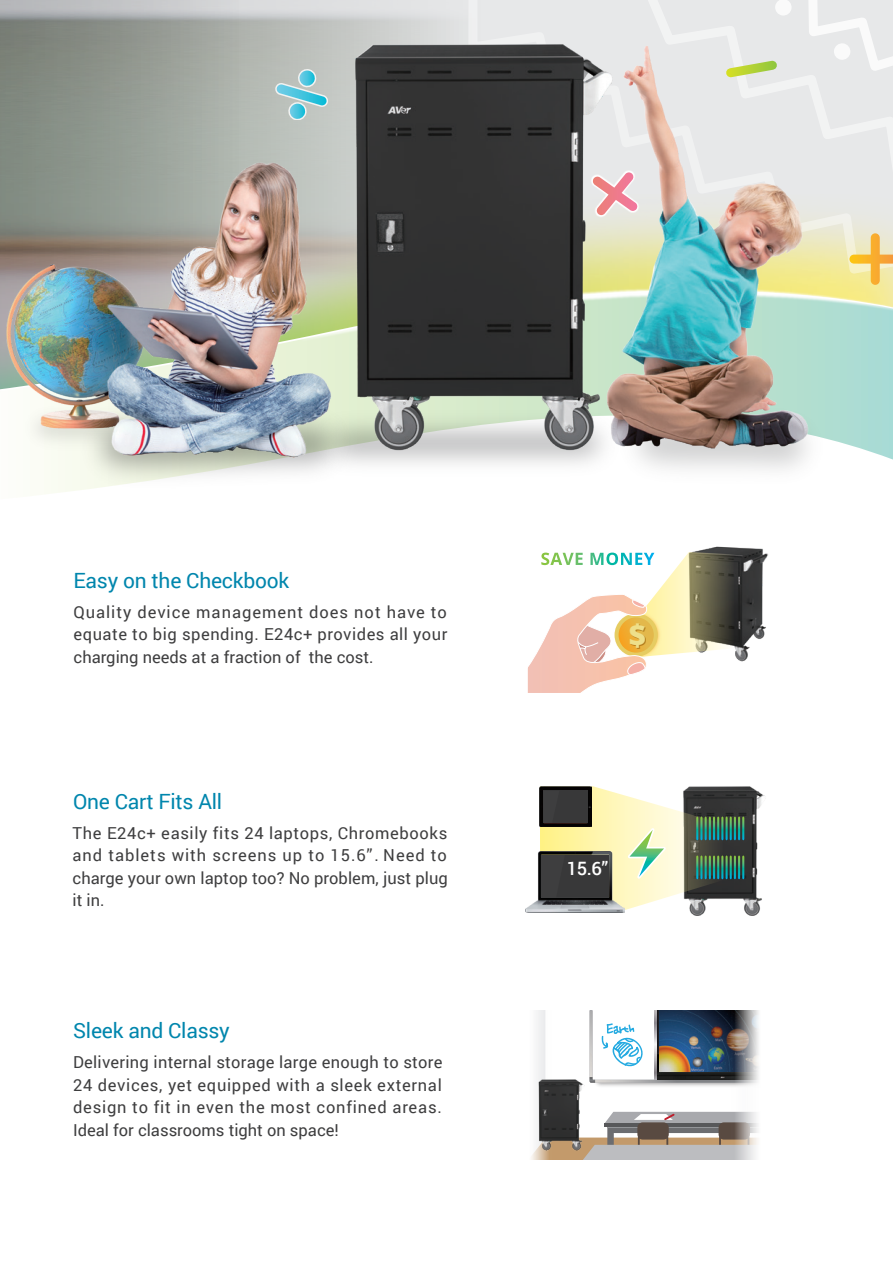
<style>
.page{position:relative;width:893px;height:1263px;background:#fff}
.page>*{position:absolute;margin:0;border:0;box-sizing:border-box;transform-origin:0 0}
.t1{font:800 29.55px "Open Sans";color:#eedf8a}
.t2{font:21px "Roboto";letter-spacing:-.01em;color:#0086ad}
.t3{font:500 18.45px "Roboto";color:#fff}
.t4{font:16.5px/22.5px "Roboto";letter-spacing:.005em;color:#3e3e3f;text-align:justify}
</style>
<div class="page">
<svg style="left:0;top:0;width:239px;height:195px;background:#999e98"></svg>
<svg style="left:44px;top:393px;width:849px;height:101px"></svg>
<img style="left:845px;top:274px;width:48px;height:119px">
<svg style="left:845px;top:177px;width:48px;height:97px;background:#e8e8e2"></svg>
<svg style="left:849px;top:233px;width:44px;height:52px;background:#f3d78c"></svg>
<svg style="left:275px;top:69px;width:20px;height:51px"></svg>
<svg style="left:650px;top:0;width:243px;height:177px"></svg>
<img style="left:30px;top:428px;width:20px;height:63px">
<img style="left:0;top:259px;width:96px;height:169px">
<img style="left:650px;top:374px;width:206px;height:120px">
<img style="left:650px;top:24px;width:195px;height:464px">
<img style="left:295px;top:0;width:355px;height:494px">
<img style="left:50px;top:375px;width:333px;height:119px">
<img style="left:96px;top:130px;width:243px;height:349px">
<svg style="left:551px;top:1011px;width:180px;height:149px"></svg>
<svg style="left:731px;top:1011px;width:28px;height:149px"></svg>
<div style="left:528px;top:1011px;width:23px;height:149px;background:linear-gradient(to bottom,#f5f5f6,#fefeff)"></div>
<img style="left:532px;top:1066px;width:58px;height:92px">
<img style="left:691px;top:786px;width:74px;height:130px">
<img style="left:526px;top:852px;width:14px;height:61px">
<svg style="left:540px;top:786px;width:204px;height:127px;background:#959a84"></svg>
<img style="left:692px;top:546px;width:76px;height:116px">
<svg style="left:528px;top:552px;width:206px;height:141px"></svg>
<img style="left:0;top:65px;width:147px;height:70px">
<p class="t2" style="left:74px;top:566px;width:217px">Easy on the Checkbook</p>
<p class="t4" style="left:74px;top:600px;width:375px">Quality device management does not have to equate to big spending. E24c+ provides all your charging needs at a fraction of the cost.</p>
<p class="t2" style="left:73px;top:787px;width:151px">One Cart Fits All</p>
<p class="t4" style="left:73px;top:821px;width:377px">The E24c+ easily fits 24 laptops, Chromebooks and tablets with screens up to 15.6”. Need to charge your own laptop too? No problem, just plug it in.</p>
<p class="t2" style="left:73px;top:1016px;width:158px">Sleek and Classy</p>
<p class="t4" style="left:73px;top:1050px;width:371px">Delivering internal storage large enough to store 24 devices, yet equipped with a sleek external design to fit in even the most confined areas.<br>Ideal for classrooms tight on space!</p>
<h1 class="t1" style="left:629px;top:613px;width:19px">$</h1>
<p class="t3" style="left:567px;top:855px;width:43px">15.6’’</p>
</div>
